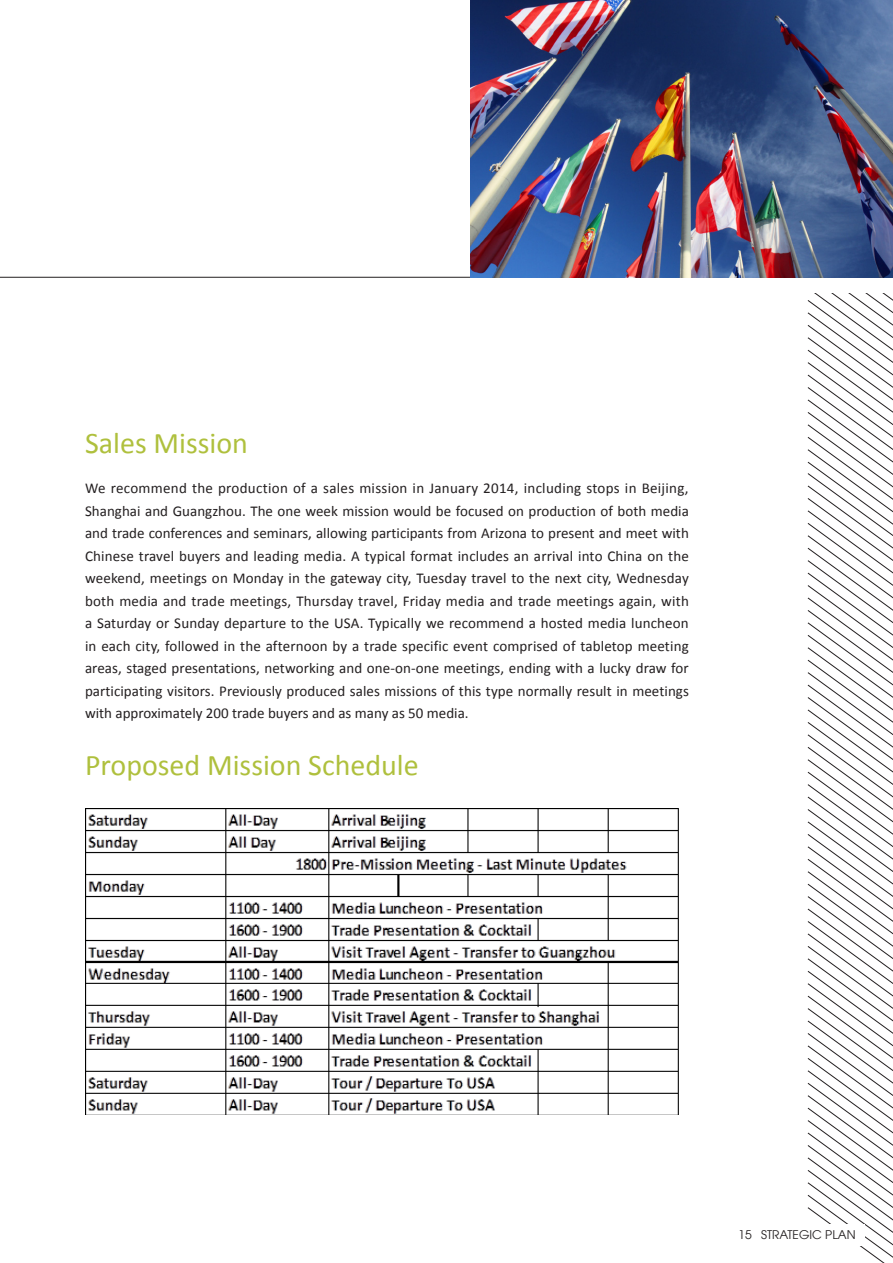
<style>
.page{position:relative;width:893px;height:1263px;background:#fff}
.page>*{position:absolute;margin:0;border:0;box-sizing:border-box;transform-origin:0 0}
.t1{font:30px "Calibri";color:#afc03d}
.t2{font:15px/22.5px "Calibri";color:#231f20;text-align:justify}
.t3{font:12px "Avant Garde LT";color:#231f20}
</style>
<div class="page">
<svg style="left:807px;top:293px;width:86px;height:970px"></svg>
<div style="left:737px;top:1224px;width:127px;height:21px;background:#fff"></div>
<img style="left:471px;top:0;width:422px;height:277px">
<img style="left:86px;top:808px;width:592px;height:306px">
<p class="t1" style="left:85px;top:424px;width:164px">Sales Mission</p>
<p class="t2" style="left:85px;top:477px;width:605px">We recommend the production of a sales mission in January 2014, including stops in Beijing, Shanghai and Guangzhou. The one week mission would be focused on production of both media and trade conferences and seminars, allowing participants from Arizona to present and meet with Chinese travel buyers and leading media. A typical format includes an arrival into China on the weekend, meetings on Monday in the gateway city, Tuesday travel to the next city, Wednesday both media and trade meetings, Thursday travel, Friday media and trade meetings again, with a Saturday or Sunday departure to the USA. Typically we recommend a hosted media luncheon in each city, followed in the afternoon by a trade specific event comprised of tabletop meeting areas, staged presentations, networking and one-on-one meetings, ending with a lucky draw for participating visitors. Previously produced sales missions of this type normally result in meetings with approximately 200 trade buyers and as many as 50 media.</p>
<p class="t1" style="left:85px;top:746px;width:335px">Proposed Mission Schedule</p>
<p class="t3" style="left:738px;top:1227px;width:119px">15 STRATEGIC PLAN</p>
</div>
